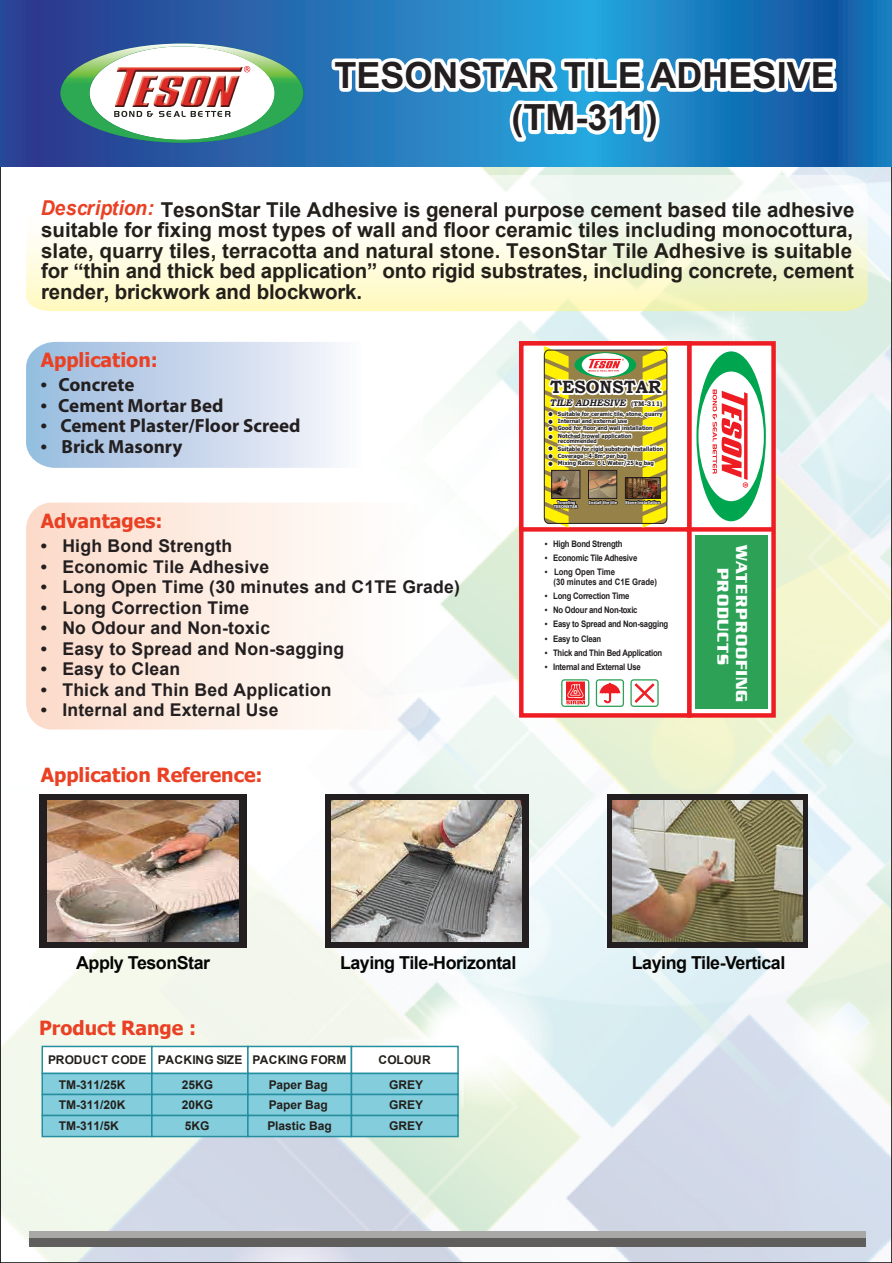
<style>
.page{position:relative;width:892px;height:1263px;background:#fff}
.page>*{position:absolute;margin:0;border:0;box-sizing:border-box;transform-origin:0 0}
.t1{font:700 36px/42.3px "Arial";color:#231f20;text-align:center}
.t2{font:700 20.55px/20.5px "Arial";letter-spacing:-.01em;color:#23201b;text-align:justify}
.t3{font:700 19.5px "Tahoma";color:#ea4023}
.t4{font:700 19.05px "Myriad Pro";color:#231f20}
.t5{font:700 17.85px "Arial";letter-spacing:-.025em;color:#050504}
.t6{font:700 17.85px "Bookman Old Style";color:#231f20;scale:.96 1}
.t7{font:700 17.55px "Arial";letter-spacing:.01em;color:#231f20}
.t8{font:900 15.6px/18.6px "Julius";letter-spacing:.05em;color:#fff}
.t9{font:700 12px "Arial";color:#23201b}
.t10{font:700 12px "Arial";letter-spacing:.03em;color:#23201b}
.t11{font:italic 700 9.6px "Bookman Old Style";color:#231f20}
.t12{font:700 9px "Arial";letter-spacing:-.03em;color:#231f20;scale:.87 1}
.t13{font:700 9px/9.8px "Arial";color:#231f20;scale:.87 1}
.t14{font:700 5.7px/7.2px "Tahoma";color:#231f20;scale:.95 1}
.t15{font:700 4.05px/4.1px "Tahoma";color:#fff;text-align:center}
.t16{font:700 2.85px "Tahoma";color:#231f20;scale:.95 1}
.s1{font-style:italic;color:#ea4023}
.s2{font-family:"Arial";font-size:17.55px}
.s3{font-style:normal;font-size:6.6px}
</style>
<div class="page">
<img style="left:2px;top:166px;width:888px;height:1095px">
<div style="left:29px;top:1236px;width:836px;height:10px;background:#605e5d"></div>
<div style="left:29px;top:1231px;width:836px;height:6px;background:#aaa8a7"></div>
<svg style="left:0;top:0;width:891px;height:166px;background:#216db2"></svg>
<div style="left:39px;top:794px;width:208px;height:154px;background:#231f20"></div>
<img style="left:48px;top:800px;width:190px;height:141px">
<div style="left:325px;top:794px;width:204px;height:154px;background:#231f20"></div>
<img style="left:331px;top:800px;width:190px;height:141px">
<div style="left:607px;top:794px;width:201px;height:154px;background:#231f20"></div>
<div style="left:519px;top:341px;width:173px;height:377px;background:#fff;border:4px solid #ee1d23"></div>
<div style="left:519px;top:341px;width:173px;height:191px;background:#fff;border:4px solid #ee1d23"></div>
<div style="left:687px;top:341px;width:89px;height:377px;background:#fff;border:4px solid #ee1d23"></div>
<svg style="left:596px;top:679px;width:28px;height:28px"></svg>
<svg style="left:630px;top:679px;width:29px;height:28px"></svg>
<svg style="left:561px;top:679px;width:28px;height:28px"></svg>
<img style="left:564px;top:681px;width:22px;height:24px">
<svg style="left:696px;top:351px;width:70px;height:170px"></svg>
<div style="left:695px;top:535px;width:72px;height:174px;background:#2da256"></div>
<div style="left:686px;top:527px;width:87px;height:5px;background:#ee1d23"></div>
<svg style="left:26px;top:175px;width:842px;height:136px"></svg>
<svg style="left:26px;top:342px;width:397px;height:126px"></svg>
<svg style="left:26px;top:502px;width:404px;height:227px"></svg>
<svg style="left:60px;top:30px;width:244px;height:127px"></svg>
<svg style="left:328px;top:45px;width:512px;height:107px"></svg>
<div style="left:42px;top:1046px;width:111px;height:28px;background:#fff;border:2px solid #258fa0"></div>
<div style="left:151px;top:1046px;width:98px;height:28px;background:#fff;border:2px solid #258fa0"></div>
<div style="left:247px;top:1046px;width:105px;height:28px;background:#fff;border:2px solid #258fa0"></div>
<div style="left:42px;top:1073px;width:111px;height:22px;background:#84cddd;border:2px solid #258fa0"></div>
<div style="left:151px;top:1073px;width:98px;height:22px;background:#84cddd;border:2px solid #258fa0"></div>
<div style="left:247px;top:1073px;width:105px;height:22px;background:#84cddd;border:2px solid #258fa0"></div>
<div style="left:351px;top:1046px;width:108px;height:28px;background:#fff;border:2px solid #258fa0"></div>
<div style="left:351px;top:1073px;width:108px;height:22px;background:#84cddd;border:2px solid #258fa0"></div>
<div style="left:42px;top:1094px;width:111px;height:22px;background:#84cddd;border:2px solid #258fa0"></div>
<div style="left:151px;top:1094px;width:98px;height:22px;background:#84cddd;border:2px solid #258fa0"></div>
<div style="left:247px;top:1094px;width:105px;height:22px;background:#84cddd;border:2px solid #258fa0"></div>
<div style="left:351px;top:1094px;width:108px;height:22px;background:#84cddd;border:2px solid #258fa0"></div>
<div style="left:42px;top:1115px;width:111px;height:22px;background:#84cddd;border:2px solid #258fa0"></div>
<div style="left:151px;top:1115px;width:98px;height:22px;background:#84cddd;border:2px solid #258fa0"></div>
<div style="left:247px;top:1115px;width:105px;height:22px;background:#84cddd;border:2px solid #258fa0"></div>
<div style="left:351px;top:1115px;width:108px;height:22px;background:#84cddd;border:2px solid #258fa0"></div>
<svg style="left:544px;top:346px;width:123px;height:182px"></svg>
<img style="left:612px;top:800px;width:190px;height:141px">
<h1 class="t1" style="left:334px;top:55px;width:502px">TESONSTAR TILE ADHESIVE (TM-311)</h1>
<p class="t2" style="left:41px;top:199px;width:815px"><span class="s1">Description:</span> TesonStar Tile Adhesive is general purpose cement based tile adhesive suitable for fixing most types of wall and floor ceramic tiles including monocottura, slate, quarry tiles, terracotta and natural stone. TesonStar Tile Adhesive is suitable for “thin and thick bed application” onto rigid substrates, including concrete, cement render, brickwork and blockwork.</p>
<p class="t3" style="left:41px;top:346px;width:119px">Application:</p>
<p class="t4" style="left:41px;top:372px;width:95px"><span class="s2">•</span> Concrete</p>
<p class="t4" style="left:41px;top:393px;width:184px"><span class="s2">•</span> Cement Mortar Bed</p>
<p class="t4" style="left:41px;top:413px;width:261px"><span class="s2">•</span> Cement Plaster/Floor Screed</p>
<p class="t4" style="left:41px;top:434px;width:143px"><span class="s2">•</span> Brick Masonry</p>
<p class="t3" style="left:41px;top:507px;width:123px">Advantages:</p>
<p class="t7" style="left:41px;top:534px;width:193px">• High Bond Strength</p>
<p class="t7" style="left:41px;top:554px;width:230px">• Economic Tile Adhesive</p>
<p class="t7" style="left:41px;top:575px;width:421px">• Long Open Time (30 minutes and C1TE Grade)</p>
<p class="t7" style="left:41px;top:595px;width:210px">• Long Correction Time</p>
<p class="t7" style="left:41px;top:616px;width:231px">• No Odour and Non-toxic</p>
<p class="t7" style="left:41px;top:636px;width:305px">• Easy to Spread and Non-sagging</p>
<p class="t7" style="left:41px;top:657px;width:141px">• Easy to Clean</p>
<p class="t7" style="left:41px;top:677px;width:292px">• Thick and Thin Bed Application</p>
<p class="t7" style="left:41px;top:698px;width:239px">• Internal and External Use</p>
<p class="t3" style="left:41px;top:761px;width:223px">Application Reference:</p>
<p class="t6" style="left:550px;top:374px;width:117px">TESONSTAR</p>
<p class="t11" style="left:549px;top:396px;width:114px">TILE ADHESIVE <span class="s3">(TM-311)</span></p>
<p class="t14" style="left:558px;top:410px;width:112px">Suitable for ceramic tile, stone, quarry Internal and external use<br>Good for floor and wall installation Notched trowel application</p>
<p class="t14" style="left:558px;top:438px;width:113px">recommended<br>Suitable for rigid substrate installation<br>Coverage : 4-8m per bag<br>Mixing Ratio: 6 L Water/25 kg bag</p>
<p class="t16" style="left:603px;top:453px;width:3px">2</p>
<p class="t15" style="left:554px;top:500px;width:26px">Toweling<br>TESONSTAR</p>
<p class="t15" style="left:589px;top:500px;width:30px">Install the tile</p>
<p class="t15" style="left:625px;top:500px;width:37px">Stone installation</p>
<p class="t12" style="left:545px;top:537px;width:91px">• High Bond Strength</p>
<p class="t12" style="left:545px;top:551px;width:108px">• Economic Tile Adhesive</p>
<p class="t13" style="left:553px;top:567px;width:121px;text-indent:-9px">• Long Open Time<br>(30 minutes and C1E Grade)</p>
<p class="t12" style="left:545px;top:589px;width:99px">• Long Correction Time</p>
<p class="t12" style="left:545px;top:604px;width:108px">• No Odour and Non-toxic</p>
<p class="t12" style="left:545px;top:618px;width:143px">• Easy to Spread and Non-sagging</p>
<p class="t12" style="left:545px;top:632px;width:66px">• Easy to Clean</p>
<p class="t12" style="left:545px;top:646px;width:137px">• Thick and Thin Bed Application</p>
<p class="t12" style="left:545px;top:660px;width:112px">• Internal and External Use</p>
<p class="t8" style="left:750px;top:568px;width:136px;text-indent:-23px;rotate:90deg">WATERPROOFING<br>PRODUCTS</p>
<p class="t5" style="left:76px;top:951px;width:135px">Apply TesonStar</p>
<p class="t5" style="left:340px;top:951px;width:178px">Laying Tile-Horizontal</p>
<p class="t5" style="left:632px;top:951px;width:155px">Laying Tile-Vertical</p>
<p class="t3" style="left:39px;top:1014px;width:159px">Product Range :</p>
<p class="t10" style="left:48px;top:1052px;width:300px">PRODUCT CODE PACKING SIZE PACKING FORM</p>
<p class="t9" style="left:378px;top:1052px;width:54px">COLOUR</p>
<p class="t9" style="left:59px;top:1076px;width:68px">TM-311/25K</p>
<p class="t9" style="left:182px;top:1076px;width:33px">25KG</p>
<p class="t9" style="left:269px;top:1076px;width:60px">Paper Bag</p>
<p class="t9" style="left:389px;top:1076px;width:36px">GREY</p>
<p class="t9" style="left:59px;top:1117px;width:62px">TM-311/5K</p>
<p class="t9" style="left:185px;top:1117px;width:26px">5KG</p>
<p class="t9" style="left:268px;top:1117px;width:66px">Plastic Bag</p>
<p class="t9" style="left:389px;top:1117px;width:36px">GREY</p>
<p class="t9" style="left:59px;top:1097px;width:68px">TM-311/20K</p>
<p class="t9" style="left:182px;top:1097px;width:33px">20KG</p>
<p class="t9" style="left:269px;top:1097px;width:60px">Paper Bag</p>
<p class="t9" style="left:389px;top:1097px;width:36px">GREY</p>
</div>
